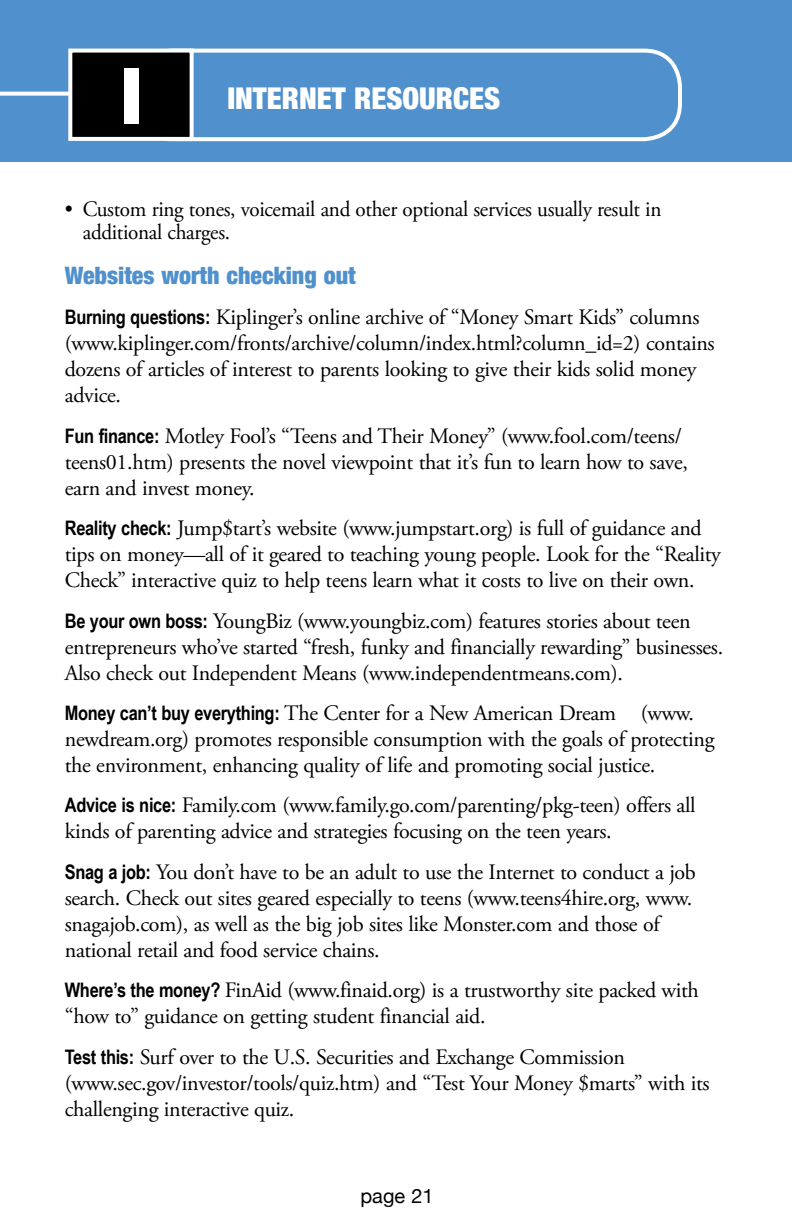
<style>
.page{position:relative;width:792px;height:1224px;background:#fff}
.page>*{position:absolute;margin:0;border:0;box-sizing:border-box;transform-origin:0 0}
.t1{font:900 condensed 78px "Helvetica Neue";color:#fff}
.t2{font:900 condensed 30px "Helvetica Neue";color:#fff}
.t3{font:900 condensed 24px "Helvetica Neue";color:#5091cd}
.t4{font:22px/26px "Adobe Garamond Pro";letter-spacing:-.015em;color:#000}
.t5{font:22px/23px "Adobe Garamond Pro";letter-spacing:-.015em;color:#000;scale:.96 1}
.t6{font:20px "Helvetica Neue";color:#000}
.s1{font-family:"Arial Narrow";font-weight:700;font-size:20px}
</style>
<div class="page">
<div style="left:0;top:0;width:792px;height:162px;background:#5091cd"></div>
<svg style="left:0;top:92px;width:68px;height:4px"></svg>
<div style="left:134px;top:49px;width:548px;height:92px;border:4px solid #fff;border-radius:36px"></div>
<div style="left:70px;top:51px;width:122px;height:88px;background:#000"></div>
<div style="left:68px;top:49px;width:126px;height:92px;border:4px solid #fff"></div>
<h1 class="t1" style="left:121px;top:48px;width:22px">I</h1>
<h2 class="t2" style="left:227px;top:80px;width:274px">INTERNET RESOURCES</h2>
<p class="t5" style="left:83px;top:198px;width:604px;text-indent:-18px">• Custom ring tones, voicemail and other optional services usually result in additional charges.</p>
<p class="t3" style="left:65px;top:261px;width:292px">Websites worth checking out</p>
<p class="t4" style="left:65px;top:305px;width:651px"><span class="s1">Burning questions:</span> Kiplinger’s online archive of “Money Smart Kids” columns (www.kiplinger.com/fronts/archive/column/index.html?column_id=2) contains dozens of articles of interest to parents looking to give their kids solid money advice.</p>
<p class="t4" style="left:65px;top:424px;width:625px"><span class="s1">Fun finance:</span> Motley Fool’s “Teens and Their Money” (www.fool.com/teens/ teens01.htm) presents the novel viewpoint that it’s fun to learn how to save, earn and invest money.</p>
<p class="t4" style="left:65px;top:516px;width:658px"><span class="s1">Reality check:</span> Jump$tart’s website (www.jumpstart.org) is full of guidance and tips on money—all of it geared to teaching young people. Look for the “Reality<br>Check” interactive quiz to help teens learn what it costs to live on their own.</p>
<p class="t4" style="left:65px;top:608px;width:660px"><span class="s1">Be your own boss:</span> YoungBiz (www.youngbiz.com) features stories about teen entrepreneurs who’ve started “fresh, funky and financially rewarding” businesses.<br>Also check out Independent Means (www.independentmeans.com).</p>
<p class="t4" style="left:65px;top:701px;width:651px"><span class="s1">Money can’t buy everything:</span> The Center for a New American Dream (www. newdream.org) promotes responsible consumption with the goals of protecting the environment, enhancing quality of life and promoting social justice.</p>
<p class="t4" style="left:65px;top:793px;width:632px"><span class="s1">Advice is nice:</span> Family.com (www.family.go.com/parenting/pkg-teen) offers all kinds of parenting advice and strategies focusing on the teen years.</p>
<p class="t4" style="left:65px;top:860px;width:633px"><span class="s1">Snag a job:</span> You don’t have to be an adult to use the Internet to conduct a job search. Check out sites geared especially to teens (www.teens4hire.org, www. snagajob.com), as well as the big job sites like Monster.com and those of national retail and food service chains.</p>
<p class="t4" style="left:65px;top:978px;width:636px"><span class="s1">Where’s the money?</span> FinAid (www.finaid.org) is a trustworthy site packed with “how to” guidance on getting student financial aid.</p>
<p class="t4" style="left:65px;top:1044px;width:646px"><span class="s1">Test this:</span> Surf over to the U.S. Securities and Exchange Commission (www.sec.gov/investor/tools/quiz.htm) and “Test Your Money $marts” with its challenging interactive quiz.</p>
<p class="t6" style="left:360px;top:1184px;width:75px">page 21</p>
</div>
